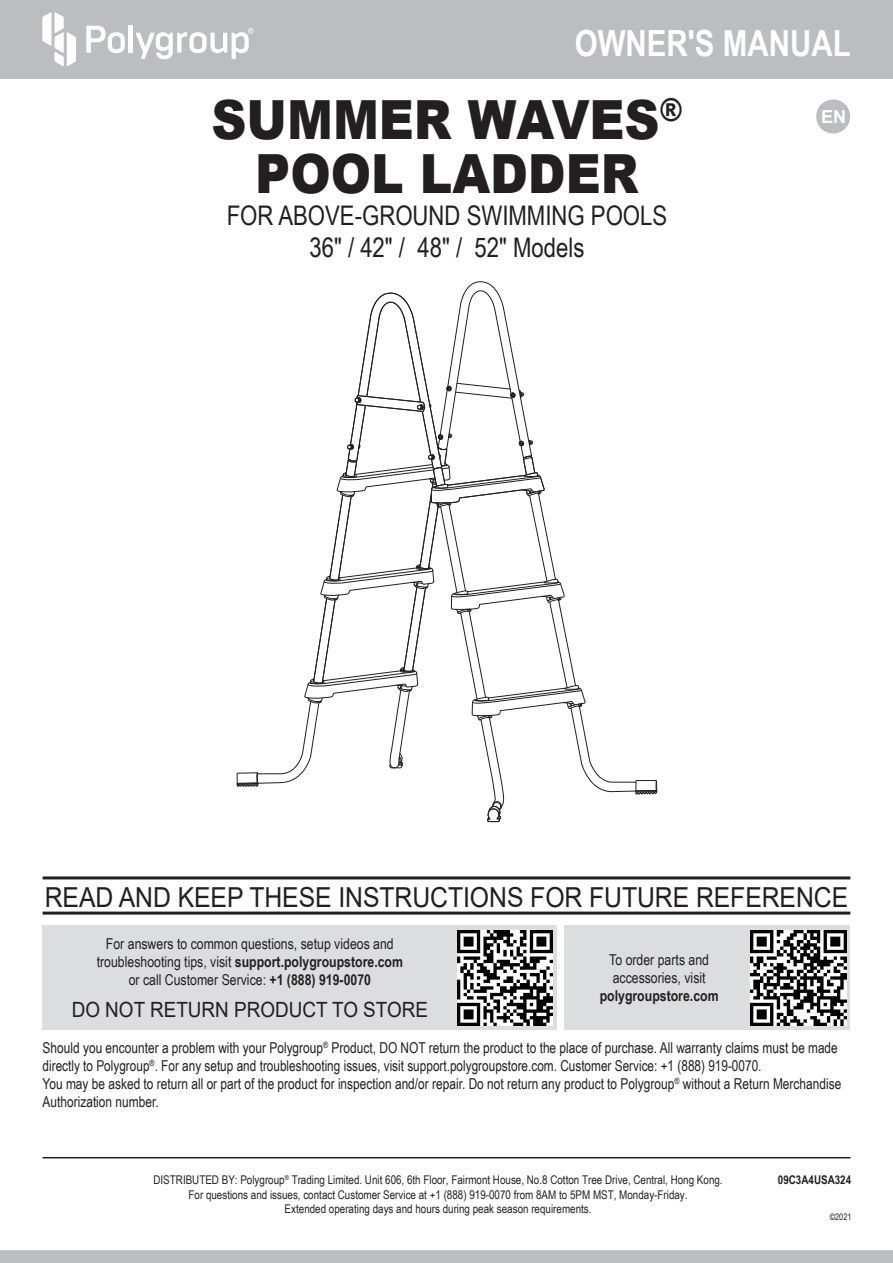
<style>
.page{position:relative;width:893px;height:1263px;background:#fff}
.page>*{position:absolute;margin:0;border:0;box-sizing:border-box;transform-origin:0 0}
.t1{font:900 54px/54px "Arial";color:#231f20;text-align:center;scale:.9 1}
.t2{font:700 36px "Arial Narrow";color:#fff}
.t3{font:27.6px "Arial";letter-spacing:-.005em;color:#231f20;scale:.9 1}
.t4{font:27px/32.4px "Arial Narrow";color:#231f20;text-align:center}
.t5{font:21px "Arial";color:#231f20;scale:.9 1}
.t6{font:700 18px "Arial";color:#fff}
.t7{font:15px/18px "Arial Narrow";color:#231f20}
.t8{font:700 15px "Arial Narrow";color:#231f20}
.t9{font:12px/14.4px "Arial Narrow";color:#231f20;text-align:center}
.t10{font:700 12px "Arial Narrow";color:#231f20}
.t11{font:9px "Arial Narrow";color:#231f20}
.s1{font-weight:700}
</style>
<div class="page">
<div style="left:0;top:0;width:893px;height:78px;background:#bcbdc0"></div>
<svg style="left:0;top:1250px;width:893px;height:13px;background:#bdbec1"></svg>
<svg style="left:42px;top:12px;width:34px;height:54px"></svg>
<svg style="left:86px;top:26px;width:39px;height:27px"></svg>
<hr style="left:129px;top:26px;width:4px;height:27px;background:#fff">
<svg style="left:136px;top:28px;width:118px;height:31px"></svg>
<div style="left:816px;top:99px;width:34px;height:34px;background:#bcbdc0;border-radius:50%"></div>
<hr style="left:43px;top:1157px;width:807px;height:1px;background:#231f20">
<div style="left:43px;top:926px;width:514px;height:104px;background:#dcdddf"></div>
<div style="left:564px;top:926px;width:286px;height:104px;background:#dcdddf"></div>
<img style="left:750px;top:930px;width:96px;height:96px">
<hr style="left:43px;top:876px;width:807px;height:3px;background:#231f20">
<hr style="left:43px;top:911px;width:807px;height:3px;background:#231f20">
<img style="left:457px;top:930px;width:96px;height:96px">
<svg style="left:236px;top:281px;width:422px;height:541px"></svg>
<h2 class="t2" style="left:575px;top:17px;width:277px">OWNER′S MANUAL</h2>
<h1 class="t1" style="left:212px;top:91px;width:525px">SUMMER WAVES<sup>®<br></sup>POOL LADDER</h1>
<h3 class="t4" style="left:227px;top:198px;width:442px">FOR ABOVE-GROUND SWIMMING POOLS<br>36" / 42" / 48" / 52" Models</h3>
<p class="t6" style="left:821px;top:104px;width:27px">EN</p>
<h3 class="t3" style="left:45px;top:878px;width:894px">READ AND KEEP THESE INSTRUCTIONS FOR FUTURE REFERENCE</h3>
<p class="t7" style="left:97px;top:934px;width:308px;text-align:center">For answers to common questions, setup videos and troubleshooting tips, visit <span class="s1">support.polygroupstore.com </span>or call Customer Service: <span class="s1">+1 (888) 919-0070</span></p>
<h3 class="t5" style="left:72px;top:995px;width:397px">DO NOT RETURN PRODUCT TO STORE</h3>
<p class="t7" style="left:609px;top:950px;width:101px">To order parts and accessories, visit</p>
<p class="t8" style="left:600px;top:985px;width:120px">polygroupstore.com</p>
<p class="t7" style="left:43px;top:1038px;width:800px">Should you encounter a problem with your Polygroup<sup>®</sup> Product, DO NOT return the product to the place of purchase. All warranty claims must be made directly to Polygroup<sup>®</sup>. For any setup and troubleshooting issues, visit support.polygroupstore.com. Customer Service: +1 (888) 919-0070.<br>You may be asked to return all or part of the product for inspection and/or repair. Do not return any product to Polygroup<sup>®</sup> without a Return Merchandise Authorization number.</p>
<p class="t9" style="left:153px;top:1172px;width:571px">DISTRIBUTED BY: Polygroup<sup>®</sup> Trading Limited. Unit 606, 6th Floor, Fairmont House, No.8 Cotton Tree Drive, Central, Hong Kong.<br>For questions and issues, contact Customer Service at +1 (888) 919-0070 from 8AM to 5PM MST, Monday-Friday.<br>Extended operating days and hours during peak season requirements.</p>
<p class="t10" style="left:778px;top:1171px;width:75px">09C3A4USA324</p>
<p class="t11" style="left:830px;top:1211px;width:23px">©2021</p>
</div>
